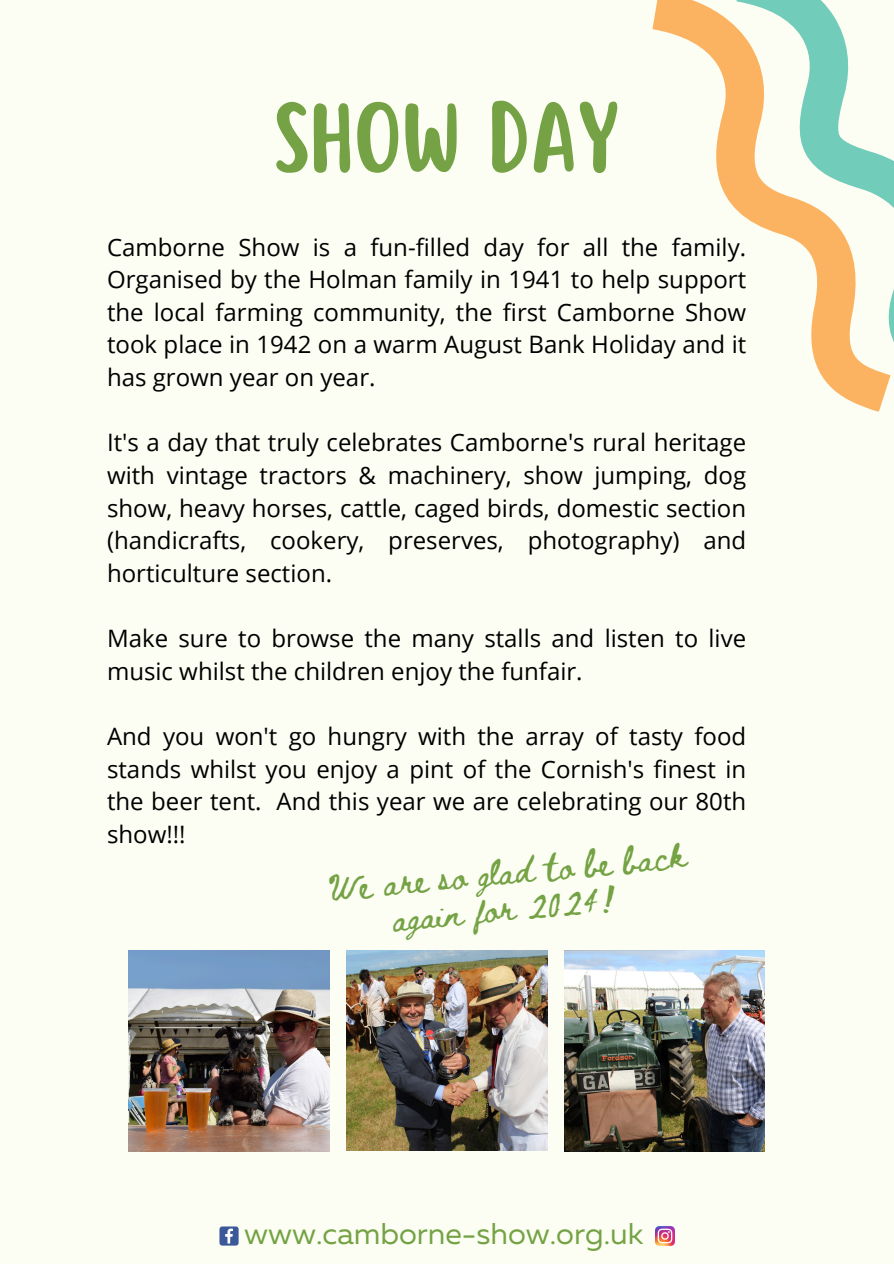
<style>
.page{position:relative;width:894px;height:1264px;background:#fff}
.page>*{position:absolute;margin:0;border:0;box-sizing:border-box;transform-origin:0 0}
.t1{font:88.5px "Scripter";color:#74a244}
.t2{font:30px "Muller";color:#74a244}
.t3{font:26.1px/36.3px "Beth Ellen";color:#74a244;text-align:center}
.t4{font:24px/32.7px "Open Sans";color:#000;text-align:justify}
</style>
<div class="page">
<div style="left:0;top:0;width:893px;height:1263px;background:#fcfef3"></div>
<svg style="left:652px;top:0;width:241px;height:412px"></svg>
<svg style="left:219px;top:1226px;width:19px;height:19px"></svg>
<img style="left:655px;top:1226px;width:19px;height:19px">
<img style="left:346px;top:950px;width:201px;height:200px">
<img style="left:564px;top:950px;width:200px;height:201px">
<img style="left:129px;top:950px;width:200px;height:201px">
<p class="t1" style="left:273px;top:93px;width:347px">SHOW DAY</p>
<h1 class="t4" style="left:107px;top:230px;width:640px">Camborne Show is a fun-filled day for all the family.<br>Organised by the Holman family in 1941 to help support the local farming community, the first Camborne Show took place in 1942 on a warm August Bank Holiday and it has grown year on year.</h1>
<p class="t4" style="left:107px;top:425px;width:640px">It's a day that truly celebrates Camborne's rural heritage with vintage tractors &amp; machinery, show jumping, dog show, heavy horses, cattle, caged birds, domestic section (handicrafts, cookery, preserves, photography) and horticulture section.</p>
<p class="t4" style="left:107px;top:621px;width:640px">Make sure to browse the many stalls and listen to live music whilst the children enjoy the funfair.</p>
<p class="t4" style="left:107px;top:719px;width:640px">And you won't go hungry with the array of tasty food stands whilst you enjoy a pint of the Cornish's finest in the beer tent. And this year we are celebrating our 80th show!!!</p>
<p class="t3" style="left:327px;top:872px;width:359px;rotate:-5deg">We are so glad to be back again for 2024!</p>
<p class="t2" style="left:244px;top:1220px;width:400px">www.camborne-show.org.uk</p>
</div>
